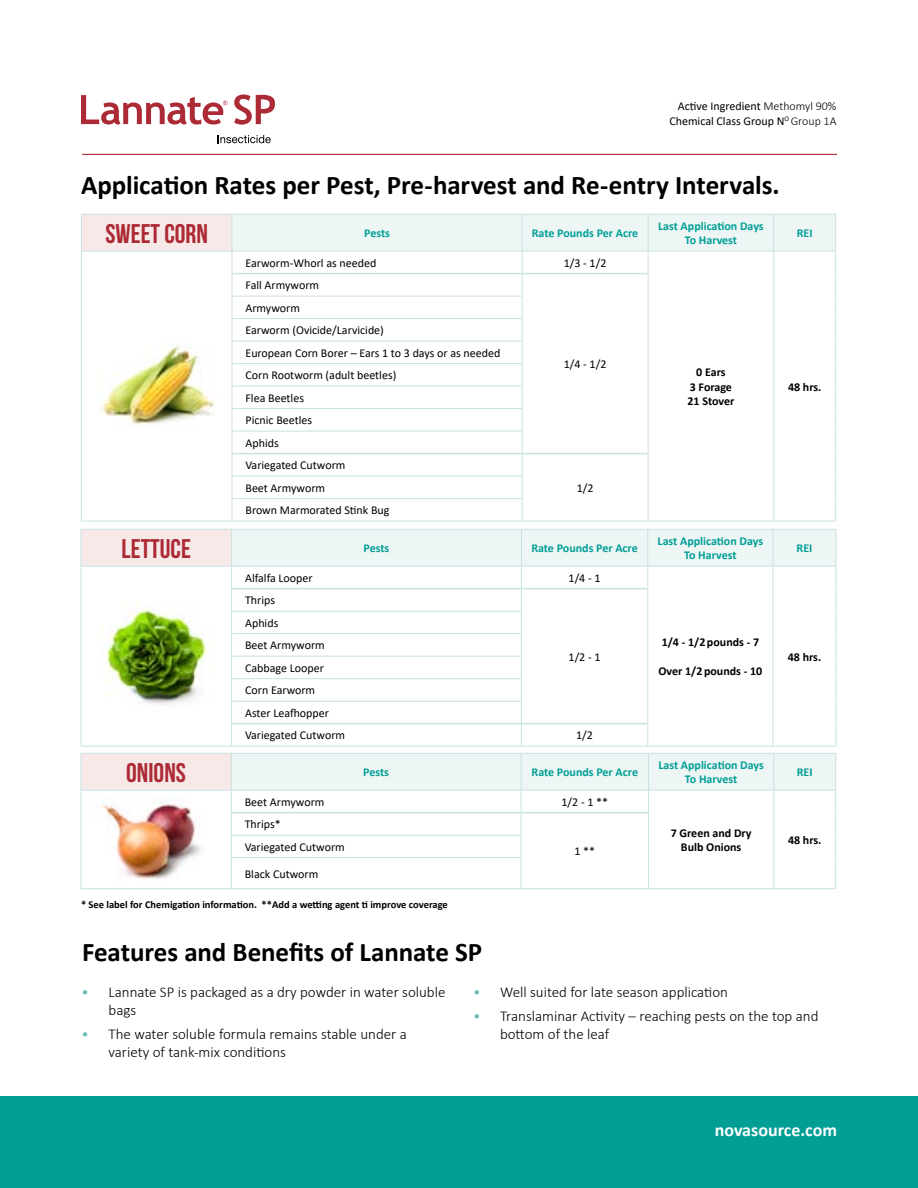
<style>
.page{position:relative;width:918px;height:1188px;background:#fff}
.page>*{position:absolute;margin:0;border:0;box-sizing:border-box;transform-origin:0 0}
.t1{font:700 27px "Calibri";letter-spacing:-.005em;color:#000}
.t2{font:700 27px "Bebas Neue";color:#ac2a35}
.t3{font:700 18px "Calibri";color:#fff}
.t4{font:300 15px/18px "Calibri";color:#000}
.t5{font:12px/22.5px "Calibri";color:#000}
.t6{font:700 12px/14.4px "Calibri";color:#009e95;text-align:center}
.t7{font:700 12px/14.4px "Calibri";color:#000;text-align:center}
.t8{font:700 10.5px "Calibri";color:#000}
.s1{font-weight:300}
.s2{color:#65bab4}
</style>
<div class="page">
<div style="left:0;top:1096px;width:918px;height:92px;background:#009e95"></div>
<div style="left:81px;top:529px;width:151px;height:37px;background:#f7e9e7"></div>
<hr style="left:81px;top:529px;width:151px;height:1px;background:#c8e2e0">
<hr style="left:81px;top:530px;width:1px;height:36px;background:#c8e2e0">
<hr style="left:81px;top:566px;width:151px;height:1px;background:#c8e2e0">
<hr style="left:81px;top:746px;width:151px;height:1px;background:#c8e2e0">
<hr style="left:232px;top:746px;width:289px;height:1px;background:#c8e2e0">
<hr style="left:521px;top:746px;width:127px;height:1px;background:#c8e2e0">
<hr style="left:648px;top:746px;width:125px;height:1px;background:#c8e2e0">
<hr style="left:773px;top:746px;width:63px;height:1px;background:#c8e2e0">
<svg style="left:81px;top:567px;width:1px;height:179px"></svg>
<svg style="left:231px;top:529px;width:606px;height:217px"></svg>
<img style="left:100px;top:602px;width:112px;height:103px">
<div style="left:81px;top:753px;width:150px;height:37px;background:#f7e9e7"></div>
<hr style="left:81px;top:753px;width:150px;height:1px;background:#c8e2e0">
<hr style="left:81px;top:754px;width:1px;height:36px;background:#c8e2e0">
<hr style="left:81px;top:790px;width:150px;height:1px;background:#c8e2e0">
<hr style="left:231px;top:858px;width:1px;height:30px;background:#c8e2e0">
<hr style="left:773px;top:858px;width:1px;height:30px;background:#c8e2e0">
<hr style="left:835px;top:858px;width:1px;height:30px;background:#c8e2e0">
<hr style="left:81px;top:888px;width:150px;height:1px;background:#c8e2e0">
<hr style="left:231px;top:888px;width:290px;height:1px;background:#c8e2e0">
<hr style="left:521px;top:888px;width:128px;height:1px;background:#c8e2e0">
<hr style="left:649px;top:888px;width:125px;height:1px;background:#c8e2e0">
<hr style="left:774px;top:888px;width:62px;height:1px;background:#c8e2e0">
<svg style="left:81px;top:791px;width:1px;height:67px"></svg>
<hr style="left:81px;top:858px;width:1px;height:30px;background:#c8e2e0">
<svg style="left:231px;top:753px;width:605px;height:105px"></svg>
<hr style="left:521px;top:858px;width:1px;height:30px;background:#c8e2e0">
<hr style="left:648px;top:858px;width:1px;height:30px;background:#c8e2e0">
<img style="left:101px;top:797px;width:100px;height:82px">
<hr style="left:82px;top:154px;width:755px;height:1px;background:#ac2a35">
<div style="left:81px;top:214px;width:151px;height:37px;background:#f7e9e7"></div>
<hr style="left:81px;top:214px;width:151px;height:1px;background:#c8e2e0">
<hr style="left:81px;top:215px;width:1px;height:36px;background:#c8e2e0">
<hr style="left:81px;top:251px;width:151px;height:1px;background:#c8e2e0">
<hr style="left:81px;top:521px;width:151px;height:1px;background:#c8e2e0">
<hr style="left:232px;top:521px;width:290px;height:1px;background:#c8e2e0">
<hr style="left:522px;top:521px;width:126px;height:1px;background:#c8e2e0">
<hr style="left:648px;top:521px;width:126px;height:1px;background:#c8e2e0">
<hr style="left:774px;top:521px;width:62px;height:1px;background:#c8e2e0">
<svg style="left:81px;top:251px;width:1px;height:270px"></svg>
<svg style="left:232px;top:214px;width:604px;height:307px"></svg>
<img style="left:102px;top:344px;width:113px;height:83px">
<svg style="left:81px;top:95px;width:147px;height:29px"></svg>
<svg style="left:234px;top:95px;width:41px;height:30px"></svg>
<svg style="left:218px;top:135px;width:53px;height:8px"></svg>
<p class="t5" style="left:669px;top:98px;width:169px;line-height:15px;text-align:right">Active Ingredient <span class="s1">Methomyl 90%<br></span>Chemical Class Group N<sup>O</sup> <span class="s1">Group 1A</span></p>
<h1 class="t1" style="left:81px;top:168px;width:700px">Application Rates per Pest, Pre-harvest and Re-entry Intervals.</h1>
<h1 class="t2" style="left:105px;top:219px;width:104px">SWEET CORN</h1>
<p class="t6" style="left:364px;top:226px;width:27px">Pests</p>
<p class="t6" style="left:532px;top:226px;width:108px">Rate Pounds Per Acre</p>
<p class="t6" style="left:658px;top:219px;width:107px">Last Application Days<br>To Harvest</p>
<p class="t6" style="left:797px;top:226px;width:17px">REI</p>
<p class="t5" style="left:245px;top:251px;width:132px">Earworm-Whorl as needed</p>
<p class="t5" style="left:564px;top:251px;width:44px">1/3 - 1/2</p>
<p class="t5" style="left:245px;top:274px;width:75px">Fall Armyworm</p>
<p class="t5" style="left:245px;top:296px;width:256px">Armyworm<br>Earworm (Ovicide/Larvicide)<br>European Corn Borer – Ears 1 to 3 days or as needed<br>Corn Rootworm (adult beetles)<br>Flea Beetles<br>Picnic Beetles<br>Aphids<br>Variegated Cutworm<br>Beet Armyworm</p>
<p class="t5" style="left:245px;top:499px;width:146px">Brown Marmorated Stink Bug</p>
<p class="t5" style="left:564px;top:353px;width:44px">1/4 - 1/2</p>
<p class="t5" style="left:577px;top:476px;width:18px">1/2</p>
<p class="t7" style="left:687px;top:365px;width:48px">0 Ears<br>3 Forage<br>21 Stover</p>
<p class="t7" style="left:788px;top:379px;width:35px">48 hrs.</p>
<h1 class="t2" style="left:122px;top:534px;width:71px">LETTUCE</h1>
<p class="t6" style="left:364px;top:541px;width:27px">Pests</p>
<p class="t6" style="left:531px;top:541px;width:108px">Rate Pounds Per Acre</p>
<p class="t6" style="left:658px;top:534px;width:107px">Last Application Days<br>To Harvest</p>
<p class="t6" style="left:797px;top:541px;width:17px">REI</p>
<p class="t5" style="left:245px;top:566px;width:69px">Alfalfa Looper</p>
<p class="t5" style="left:569px;top:566px;width:33px">1/4 - 1</p>
<p class="t5" style="left:245px;top:589px;width:32px">Thrips</p>
<p class="t5" style="left:245px;top:611px;width:102px">Aphids<br>Beet Armyworm<br>Cabbage Looper<br>Corn Earworm<br>Aster Leafhopper<br>Variegated Cutworm</p>
<p class="t5" style="left:569px;top:645px;width:33px">1/2 - 1</p>
<p class="t5" style="left:576px;top:724px;width:18px">1/2</p>
<p class="t7" style="left:662px;top:635px;width:99px">1/4 - 1/2pounds - 7</p>
<p class="t7" style="left:658px;top:664px;width:105px">Over 1/2pounds - 10</p>
<p class="t7" style="left:788px;top:649px;width:35px">48 hrs.</p>
<h1 class="t2" style="left:126px;top:758px;width:61px">ONIONS</h1>
<p class="t6" style="left:363px;top:765px;width:27px">Pests</p>
<p class="t6" style="left:532px;top:765px;width:108px">Rate Pounds Per Acre</p>
<p class="t6" style="left:658px;top:758px;width:107px">Last Application Days<br>To Harvest</p>
<p class="t6" style="left:797px;top:765px;width:17px">REI</p>
<p class="t5" style="left:245px;top:790px;width:81px">Beet Armyworm</p>
<p class="t5" style="left:561px;top:790px;width:48px">1/2 - 1 **</p>
<p class="t7" style="left:671px;top:826px;width:82px">7 Green and Dry<br>Bulb Onions</p>
<p class="t7" style="left:788px;top:833px;width:35px">48 hrs.</p>
<p class="t5" style="left:245px;top:813px;width:38px">Thrips*</p>
<p class="t5" style="left:245px;top:835px;width:102px">Variegated Cutworm</p>
<p class="t5" style="left:245px;top:862px;width:75px">Black Cutworm</p>
<p class="t8" style="left:81px;top:897px;width:368px">* See label for Chemigation information. **Add a wetting agent ti improve coverage</p>
<p class="t5" style="left:574px;top:840px;width:22px">1 **</p>
<h1 class="t1" style="left:82px;top:935px;width:402px">Features and Benefits of Lannate SP</h1>
<p class="t4" style="left:109px;top:982px;width:338px;text-indent:-27px"><span class="s2">•</span> Lannate SP is packaged as a dry powder in water soluble bags</p>
<p class="t4" style="left:109px;top:1025px;width:300px;text-indent:-27px"><span class="s2">•</span> The water soluble formula remains stable under a variety of tank-mix conditions</p>
<p class="t4" style="left:473px;top:982px;width:256px"><span class="s2">•</span> Well suited for late season application</p>
<p class="t4" style="left:500px;top:1007px;width:320px;text-indent:-27px"><span class="s2">•</span> Translaminar Activity – reaching pests on the top and bottom of the leaf</p>
<h2 class="t3" style="left:715px;top:1118px;width:124px">novasource.com</h2>
</div>
